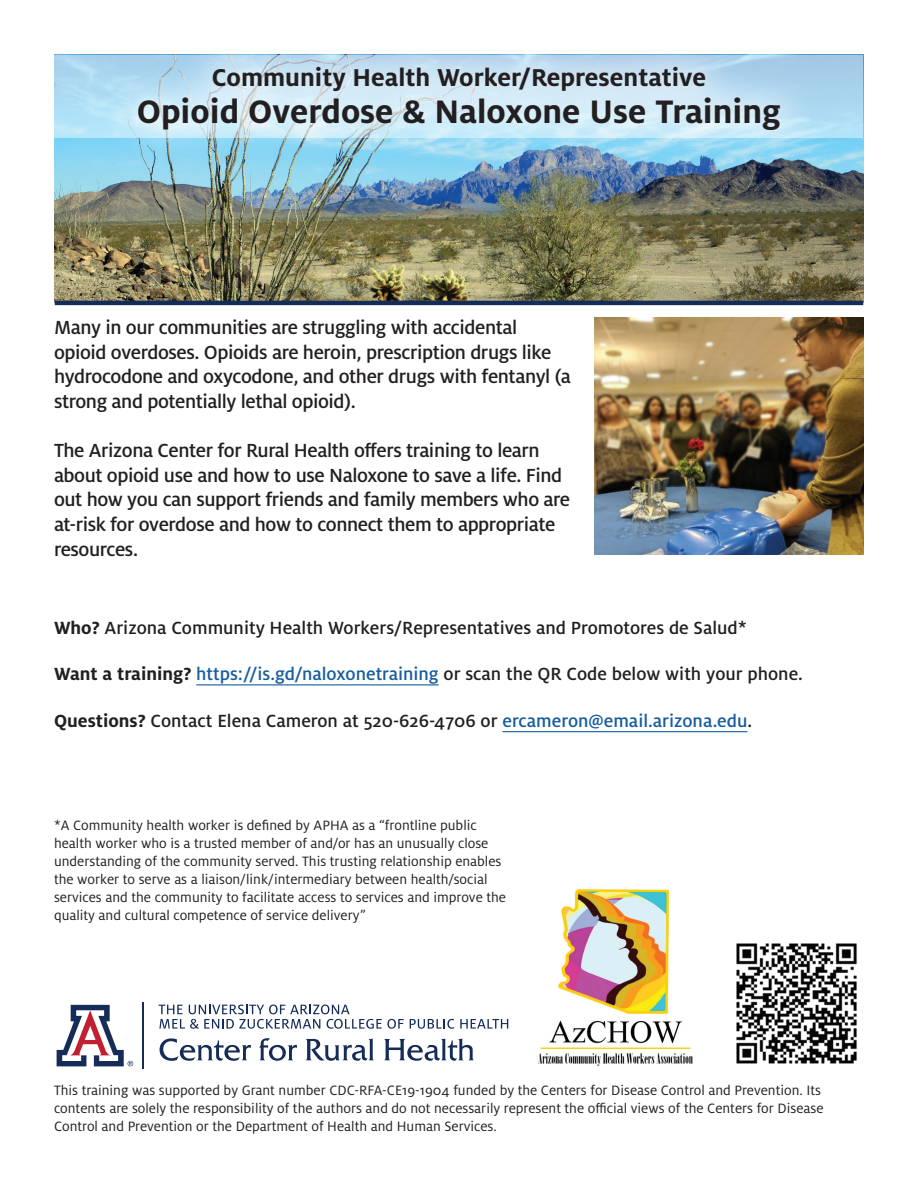
<style>
.page{position:relative;width:918px;height:1188px;background:#fff}
.page>*{position:absolute;margin:0;border:0;box-sizing:border-box;transform-origin:0 0}
.t1{font:700 36px "Milo OT";color:#231f20}
.t2{font:700 27px "Milo OT";color:#231f20}
.t3{font:500 21px/24.6px "Milo OT";letter-spacing:-.02em;color:#231f20}
.t4{font:500 19.5px "Milo OT";color:#231f20}
.t5{font:15px/18px "Milo OT";color:#231f20}
.s1{font-weight:700}
.s2{color:#175d9e}
</style>
<div class="page">
<svg style="left:56px;top:1004px;width:77px;height:63px"></svg>
<hr style="left:142px;top:1002px;width:2px;height:67px;background:#142c57">
<svg style="left:159px;top:1005px;width:245px;height:24px"></svg>
<svg style="left:410px;top:1019px;width:44px;height:10px"></svg>
<svg style="left:460px;top:1019px;width:48px;height:10px"></svg>
<svg style="left:160px;top:1038px;width:91px;height:23px"></svg>
<svg style="left:259px;top:1038px;width:38px;height:23px"></svg>
<svg style="left:306px;top:1038px;width:68px;height:23px"></svg>
<svg style="left:384px;top:1038px;width:90px;height:23px"></svg>
<img style="left:54px;top:54px;width:810px;height:249px">
<hr style="left:196px;top:684px;width:243px;height:1px;background:#175d9e">
<hr style="left:502px;top:731px;width:245px;height:1px;background:#175d9e">
<img style="left:594px;top:318px;width:270px;height:236px">
<img style="left:736px;top:943px;width:121px;height:121px">
<div style="left:55px;top:55px;width:808px;height:82px;background:linear-gradient(to bottom,#a5cce9,#b6e6f9)"></div>
<div style="left:101px;top:30px;width:716px;height:138px;background:#fff;opacity:.55"></div>
<hr style="left:55px;top:301px;width:808px;height:4px;background:#142c57">
<img style="left:538px;top:889px;width:155px;height:177px">
<h2 class="t2" style="left:212px;top:63px;width:496px">Community Health Worker/Representative</h2>
<h1 class="t1" style="left:137px;top:92px;width:646px">Opioid Overdose &amp; Naloxone Use Training</h1>
<h3 class="t3" style="left:54px;top:315px;width:518px">Many in our communities are struggling with accidental opioid overdoses. Opioids are heroin, prescription drugs like hydrocodone and oxycodone, and other drugs with fentanyl (a strong and potentially lethal opioid).</h3>
<p class="t3" style="left:54px;top:438px;width:518px">The Arizona Center for Rural Health offers training to learn about opioid use and how to use Naloxone to save a life. Find out how you can support friends and family members who are at-risk for overdose and how to connect them to appropriate resources.</p>
<h3 class="t4" style="left:54px;top:617px;width:694px"><span class="s1">Who?</span> Arizona Community Health Workers/Representatives and Promotores de Salud*</h3>
<h3 class="t4" style="left:54px;top:664px;width:750px"><span class="s1">Want a training?</span> <span class="s2">https://is.gd/naloxonetraining</span> or scan the QR Code below with your phone.</h3>
<h3 class="t4" style="left:54px;top:710px;width:700px"><span class="s1">Questions?</span> Contact Elena Cameron at 520-626-4706 or <span class="s2">ercameron@email.arizona.edu</span>.</h3>
<p class="t5" style="left:54px;top:817px;width:454px">*A Community health worker is defined by APHA as a “frontline public health worker who is a trusted member of and/or has an unusually close understanding of the community served. This trusting relationship enables the worker to serve as a liaison/link/intermediary between health/social services and the community to facilitate access to services and improve the quality and cultural competence of service delivery”</p>
<p class="t5" style="left:54px;top:1082px;width:771px">This training was supported by Grant number CDC-RFA-CE19-1904 funded by the Centers for Disease Control and Prevention. Its contents are solely the responsibility of the authors and do not necessarily represent the official views of the Centers for Disease<br>Control and Prevention or the Department of Health and Human Services.</p>
</div>
